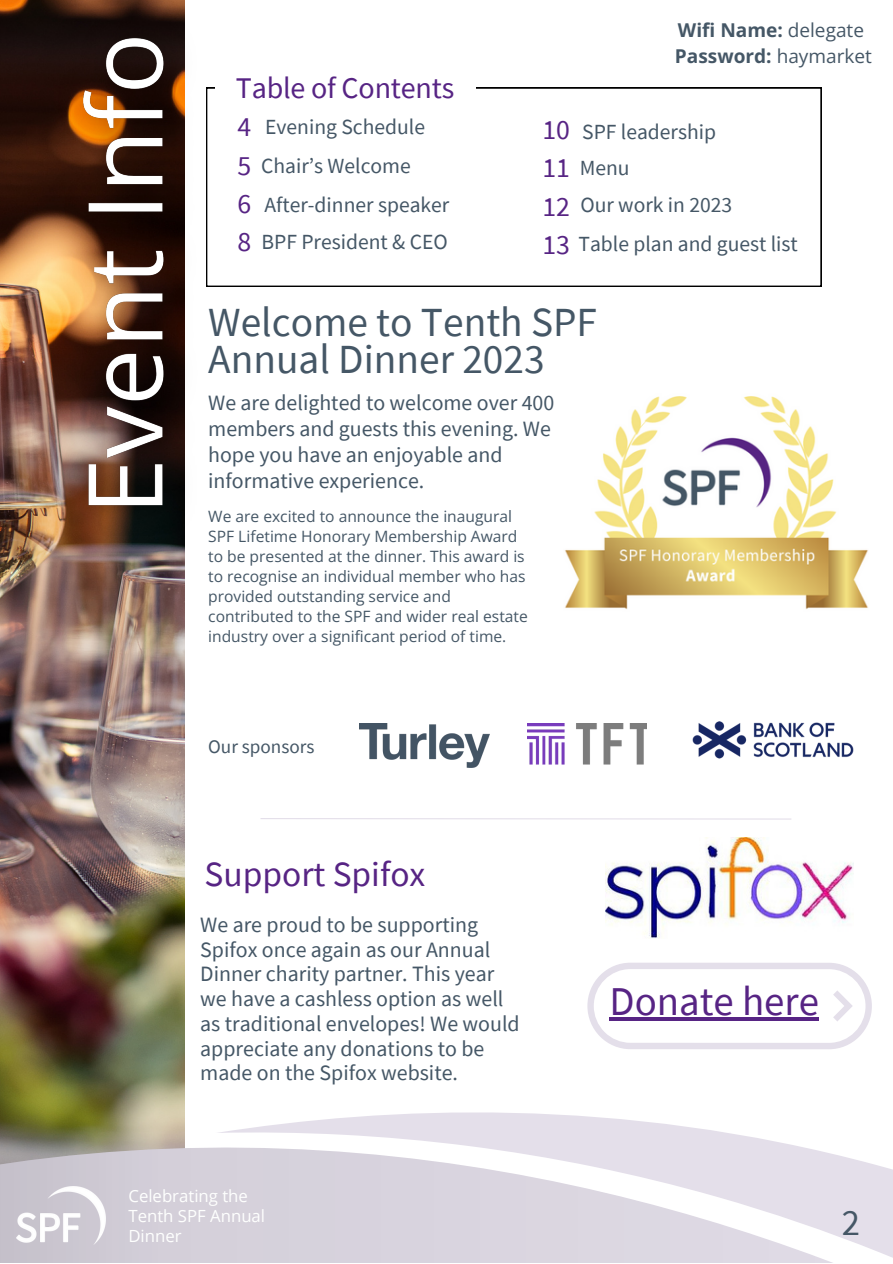
<style>
.page{position:relative;width:893px;height:1264px;background:#fff}
.page>*{position:absolute;margin:0;border:0;box-sizing:border-box;transform-origin:0 0}
.t1{font:41.4px/36.3px "Source Sans Pro";color:#455766}
.t2{font:40.8px "Source Sans Pro";color:#572484}
.t3{font:36.75px "Source Sans Pro";color:#455766}
.t4{font:35.4px "Source Sans Pro";color:#572484}
.t5{font:30px "Source Sans Pro";letter-spacing:-.005em;color:#572484}
.t6{font:27.75px "Source Sans Pro";color:#572484}
.t7{font:21.9px/24.8px "Source Sans Pro";color:#455766}
.t8{font:21.6px "Source Sans Pro";color:#455766}
.t9{font:19.2px "Source Sans Pro";color:#455766}
.t10{font:700 19.05px "Open Sans";color:#455766}
.t11{font:16.8px/20.2px "Open Sans";color:#fefffe}
.t12{font:15.6px/20px "Open Sans";color:#455766}
.s1{font-weight:400}
</style>
<div class="page">
<img style="left:0;top:0;width:184px;height:1095px">
<svg style="left:0;top:1095px;width:892px;height:167px;fill:#dcd8e2"></svg>
<img style="left:16px;top:1186px;width:89px;height:58px">
<svg style="left:260px;top:818px;width:531px;height:2px"></svg>
<svg style="left:207px;top:88px;width:614px;height:199px"></svg>
<div style="left:215px;top:64px;width:260px;height:63px;background:#fff"></div>
<img style="left:564px;top:396px;width:304px;height:213px">
<img style="left:605px;top:837px;width:248px;height:101px">
<svg style="left:587px;top:962px;width:284px;height:87px"></svg>
<hr style="left:609px;top:1017px;width:210px;height:4px;background:#572484">
<img style="left:359px;top:723px;width:130px;height:44px">
<img style="left:527px;top:723px;width:119px;height:41px">
<img style="left:692px;top:721px;width:162px;height:38px">
<img style="left:46px;top:0;width:161px;height:545px">
<p class="t5" style="left:236px;top:69px;width:220px">Table of Contents</p>
<p class="t6" style="left:237px;top:109px;width:15px">4</p>
<p class="t6" style="left:237px;top:147px;width:15px">5</p>
<p class="t6" style="left:237px;top:186px;width:15px">6</p>
<p class="t6" style="left:237px;top:224px;width:15px">8</p>
<p class="t8" style="left:265px;top:113px;width:161px">Evening Schedule</p>
<p class="t8" style="left:261px;top:152px;width:151px">Chair’s Welcome</p>
<p class="t8" style="left:264px;top:190px;width:186px">After-dinner speaker</p>
<p class="t8" style="left:261px;top:228px;width:188px">BPF President &amp; CEO</p>
<p class="t10" style="left:678px;top:16px;width:188px">Wifi Name: <span class="s1">delegate</span></p>
<p class="t10" style="left:675px;top:42px;width:198px">Password: <span class="s1">haymarket</span></p>
<p class="t6" style="left:542px;top:111px;width:29px">10</p>
<p class="t6" style="left:542px;top:150px;width:29px">11</p>
<p class="t6" style="left:542px;top:188px;width:29px">12</p>
<p class="t6" style="left:542px;top:227px;width:29px">13</p>
<p class="t8" style="left:582px;top:117px;width:135px">SPF leadership</p>
<p class="t8" style="left:579px;top:154px;width:51px">Menu</p>
<p class="t8" style="left:580px;top:190px;width:153px">Our work in 2023</p>
<p class="t8" style="left:578px;top:230px;width:221px">Table plan and guest list</p>
<p class="t1" style="left:208px;top:303px;width:390px">Welcome to Tenth SPF<br>Annual Dinner 2023</p>
<p class="t7" style="left:208px;top:390px;width:347px;line-height:25.8px">We are delighted to welcome over 400 members and guests this evening. We hope you have an enjoyable and informative experience.</p>
<p class="t12" style="left:208px;top:506px;width:321px">We are excited to announce the inaugural SPF Lifetime Honorary Membership Award to be presented at the dinner. This award is to recognise an individual member who has provided outstanding service and contributed to the SPF and wider real estate industry over a significant period of time.</p>
<p class="t9" style="left:208px;top:734px;width:108px">Our sponsors</p>
<p class="t4" style="left:204px;top:851px;width:222px">Support Spifox</p>
<p class="t7" style="left:200px;top:911px;width:321px">We are proud to be supporting<br>Spifox once again as our Annual<br>Dinner charity partner. This year we have a cashless option as well as traditional envelopes! We would appreciate any donations to be made on the Spifox website.</p>
<p class="t11" style="left:128px;top:1184px;width:138px">Celebrating the<br>Tenth SPF Annual<br>Dinner</p>
<p class="t2" style="left:609px;top:975px;width:211px">Donate here</p>
<p class="t3" style="left:841px;top:1199px;width:20px">2</p>
</div>
